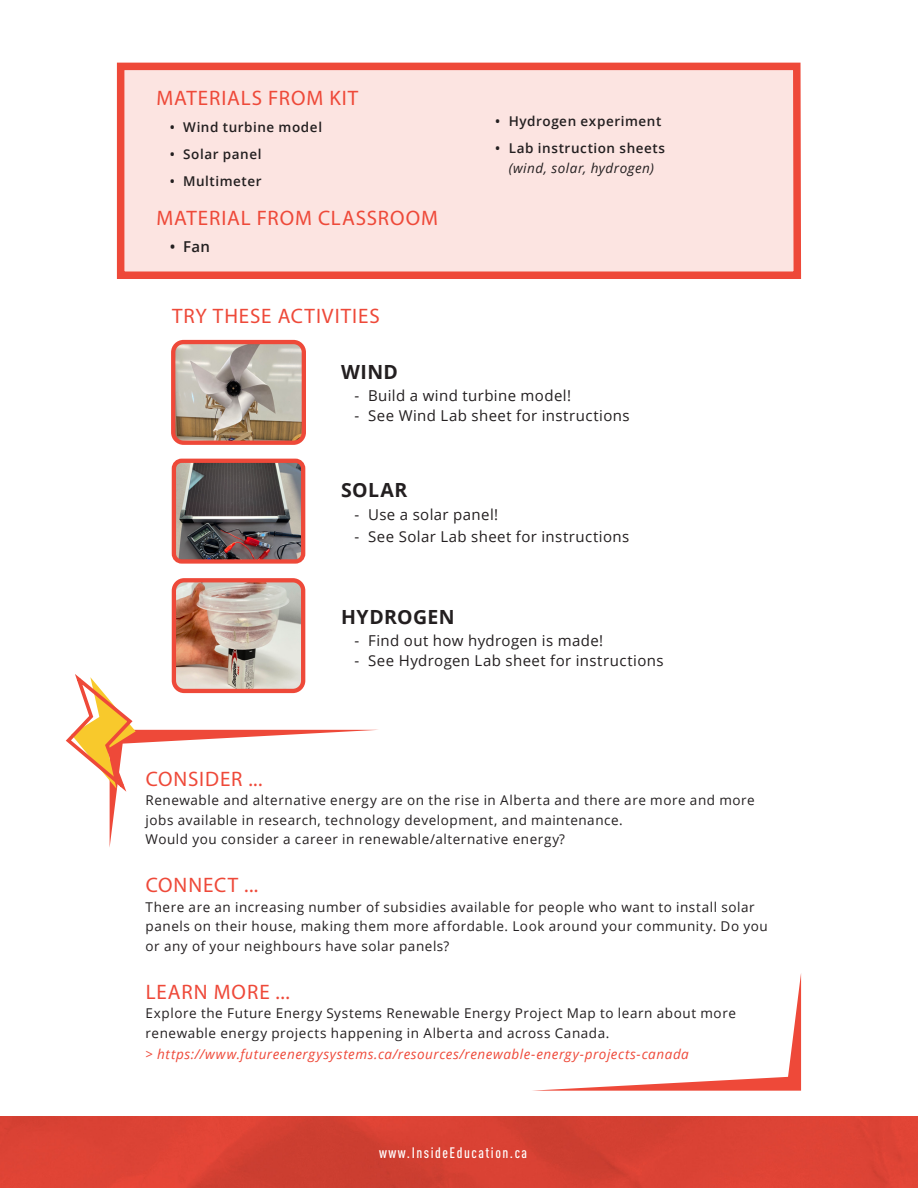
<style>
.page{position:relative;width:918px;height:1188px;background:#fff}
.page>*{position:absolute;margin:0;border:0;box-sizing:border-box;transform-origin:0 0}
.t1{font:21px "Myriad Pro";letter-spacing:.045em;color:#ee4939}
.t2{font:700 19.5px "Open Sans";letter-spacing:.02em;color:#231f20}
.t3{font:15px "Open Sans";letter-spacing:.025em;color:#231f20}
.t4{font:500 condensed 15px "DIN Pro";letter-spacing:.1em;color:#fff}
.t5{font:600 15px "Open Sans";color:#231f20}
.t6{font:13.5px/19.5px "Open Sans";letter-spacing:.04em;color:#231f20}
.t7{font:600 13.5px/19.5px "Open Sans";letter-spacing:.04em;color:#231f20;text-align:center}
.t8{font:italic 13.5px "Open Sans";letter-spacing:.04em;color:#ee4939}
.s1{font-weight:400;font-style:italic}
</style>
<div class="page">
<img style="left:176px;top:345px;width:125px;height:95px">
<div style="left:171px;top:340px;width:135px;height:105px;border:4px solid #ee4939;border-radius:10px"></div>
<img style="left:177px;top:464px;width:123px;height:95px">
<div style="left:172px;top:459px;width:133px;height:105px;border:4px solid #ee4939;border-radius:8px"></div>
<img style="left:177px;top:583px;width:123px;height:91px">
<div style="left:172px;top:578px;width:133px;height:115px;border:4px solid #ee4939;border-radius:10px"></div>
<img style="left:0;top:1116px;width:918px;height:72px">
<svg style="left:116px;top:62px;width:686px;height:217px;background:#fad6d2"></svg>
<svg style="left:66px;top:674px;width:312px;height:173px"></svg>
<svg style="left:532px;top:974px;width:269px;height:117px"></svg>
<p class="t1" style="left:156px;top:85px;width:204px">MATERIALS FROM KIT</p>
<p class="t7" style="left:170px;top:117px;width:154px">• Wind turbine model</p>
<p class="t7" style="left:170px;top:144px;width:93px">• Solar panel</p>
<p class="t7" style="left:170px;top:171px;width:93px">• Multimeter</p>
<p class="t1" style="left:156px;top:205px;width:283px">MATERIAL FROM CLASSROOM</p>
<p class="t5" style="left:170px;top:237px;width:42px">• Fan</p>
<p class="t1" style="left:172px;top:303px;width:209px">TRY THESE ACTIVITIES</p>
<p class="t7" style="left:495px;top:111px;width:168px">• Hydrogen experiment</p>
<p class="t7" style="left:495px;top:138px;width:172px">• Lab instruction sheets <span class="s1">(wind, solar, hydrogen)</span></p>
<p class="t2" style="left:341px;top:358px;width:58px">WIND</p>
<p class="t3" style="left:355px;top:386px;width:218px">- Build a wind turbine model!</p>
<p class="t3" style="left:355px;top:405px;width:276px">- See Wind Lab sheet for instructions</p>
<p class="t2" style="left:341px;top:476px;width:68px">SOLAR</p>
<p class="t3" style="left:355px;top:504px;width:145px">- Use a solar panel!</p>
<p class="t3" style="left:355px;top:526px;width:276px">- See Solar Lab sheet for instructions</p>
<p class="t2" style="left:341px;top:603px;width:115px">HYDROGEN</p>
<p class="t3" style="left:355px;top:630px;width:250px">- Find out how hydrogen is made!</p>
<p class="t3" style="left:355px;top:650px;width:310px">- See Hydrogen Lab sheet for instructions</p>
<p class="t1" style="left:146px;top:766px;width:118px">CONSIDER ...</p>
<p class="t6" style="left:146px;top:790px;width:611px">Renewable and alternative energy are on the rise in Alberta and there are more and more jobs available in research, technology development, and maintenance.<br>Would you consider a career in renewable/alternative energy?</p>
<p class="t1" style="left:146px;top:872px;width:114px">CONNECT ...</p>
<p class="t6" style="left:146px;top:897px;width:624px">There are an increasing number of subsidies available for people who want to install solar panels on their house, making them more affordable. Look around your community. Do you or any of your neighbours have solar panels?</p>
<p class="t1" style="left:146px;top:979px;width:146px">LEARN MORE ...</p>
<p class="t6" style="left:146px;top:1003px;width:592px">Explore the Future Energy Systems Renewable Energy Project Map to learn about more renewable energy projects happening in Alberta and across Canada.</p>
<p class="t8" style="left:146px;top:1044px;width:545px">&gt; https://www.futureenergysystems.ca/resources/renewable-energy-projects-canada</p>
<p class="t4" style="left:379px;top:1142px;width:150px">www.InsideEducation.ca</p>
</div>
